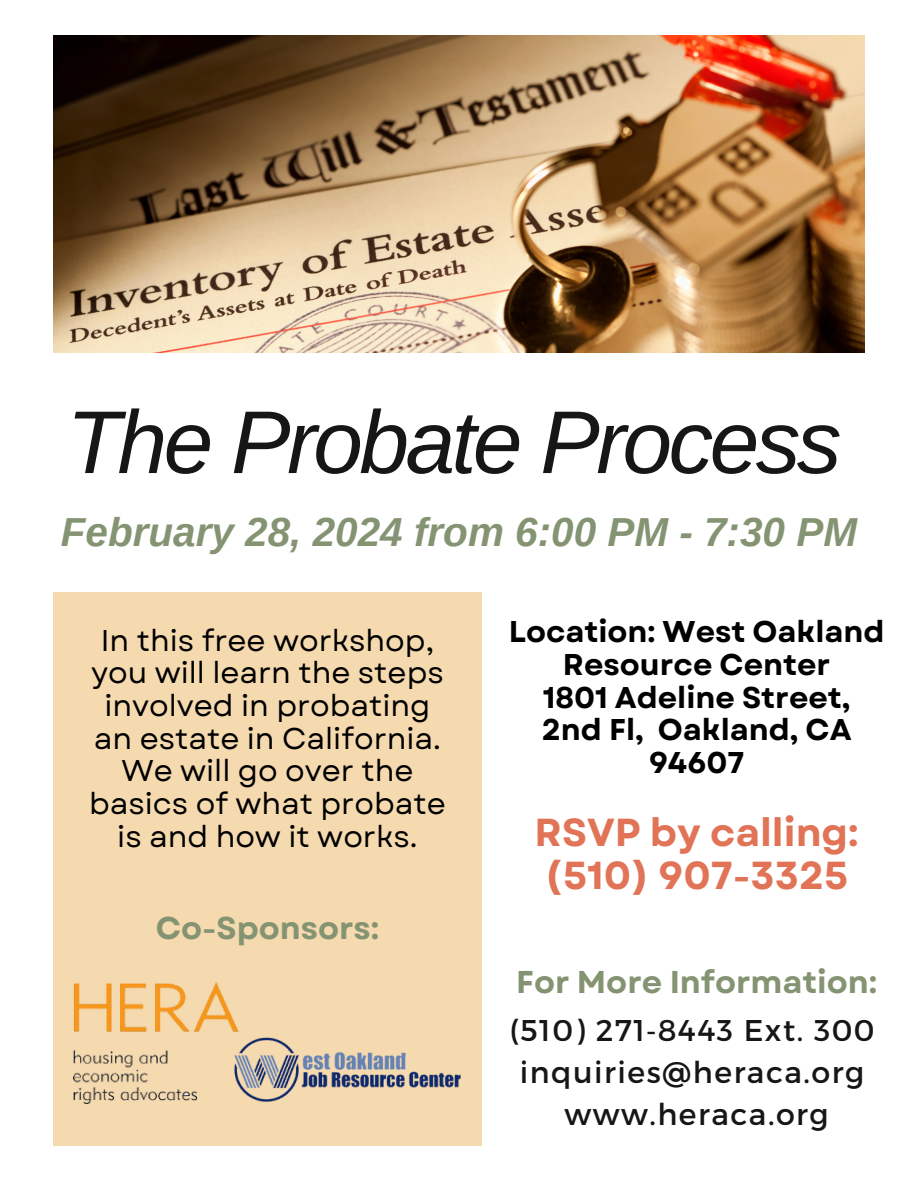
<style>
.page{position:relative;width:918px;height:1188px;background:#fff}
.page>*{position:absolute;margin:0;border:0;box-sizing:border-box;transform-origin:0 0}
.t1{font:italic 89.1px "Arimo";letter-spacing:-.04em;color:#171616}
.t2{font:italic 700 40.5px "Arimo";color:#849473}
.t3{font:700 39px/42.8px "Garet";color:#e17356}
.t4{font:700 31.5px "Garet";color:#849473}
.t5{font:30px/32.7px "Garet";color:#000;text-align:center}
.t6{font:700 30px/32.7px "Garet";color:#000;text-align:center}
.t7{font:30px "Montserrat";letter-spacing:.05em;color:#171616}
.s1{font-family:"Noto Sans"}
</style>
<div class="page">
<img style="left:53px;top:35px;width:811px;height:317px">
<div style="left:53px;top:592px;width:429px;height:554px;background:#f5d9af"></div>
<img style="left:239px;top:1037px;width:222px;height:65px">
<img style="left:73px;top:983px;width:166px;height:120px">
<h2 class="t1" style="left:67px;top:392px;width:776px">The Probate Process</h2>
<h1 class="t2" style="left:61px;top:509px;width:798px">February 28, 2024 from 6:00 PM - 7:30 PM</h1>
<p class="t5" style="left:91px;top:624px;width:354px">In this free workshop, you will learn the steps involved in probating</p>
<p class="t5" style="left:89px;top:722px;width:358px">an estate in California.<br>We will go over the basics of what probate is and how it works.</p>
<p class="t4" style="left:156px;top:905px;width:225px">Co-Sponsors:</p>
<h3 class="t6" style="left:509px;top:616px;width:377px">Location: West Oakland<br>Resource Center<br>1801 Adeline Street,<br>2nd Fl, Oakland, CA<br>94607</h3>
<p class="t3" style="left:535px;top:811px;width:326px">RSVP by calling: (510) 907-3325</p>
<p class="t4" style="left:516px;top:959px;width:363px">For More Information:</p>
<p class="t7" style="left:509px;top:1011px;width:367px">(510) 271<span class="s1">‐</span>8443 Ext. 300</p>
<p class="t7" style="left:520px;top:1053px;width:346px">inquiries@heraca.org</p>
<h3 class="t7" style="left:565px;top:1095px;width:266px">www.heraca.org</h3>
</div>
